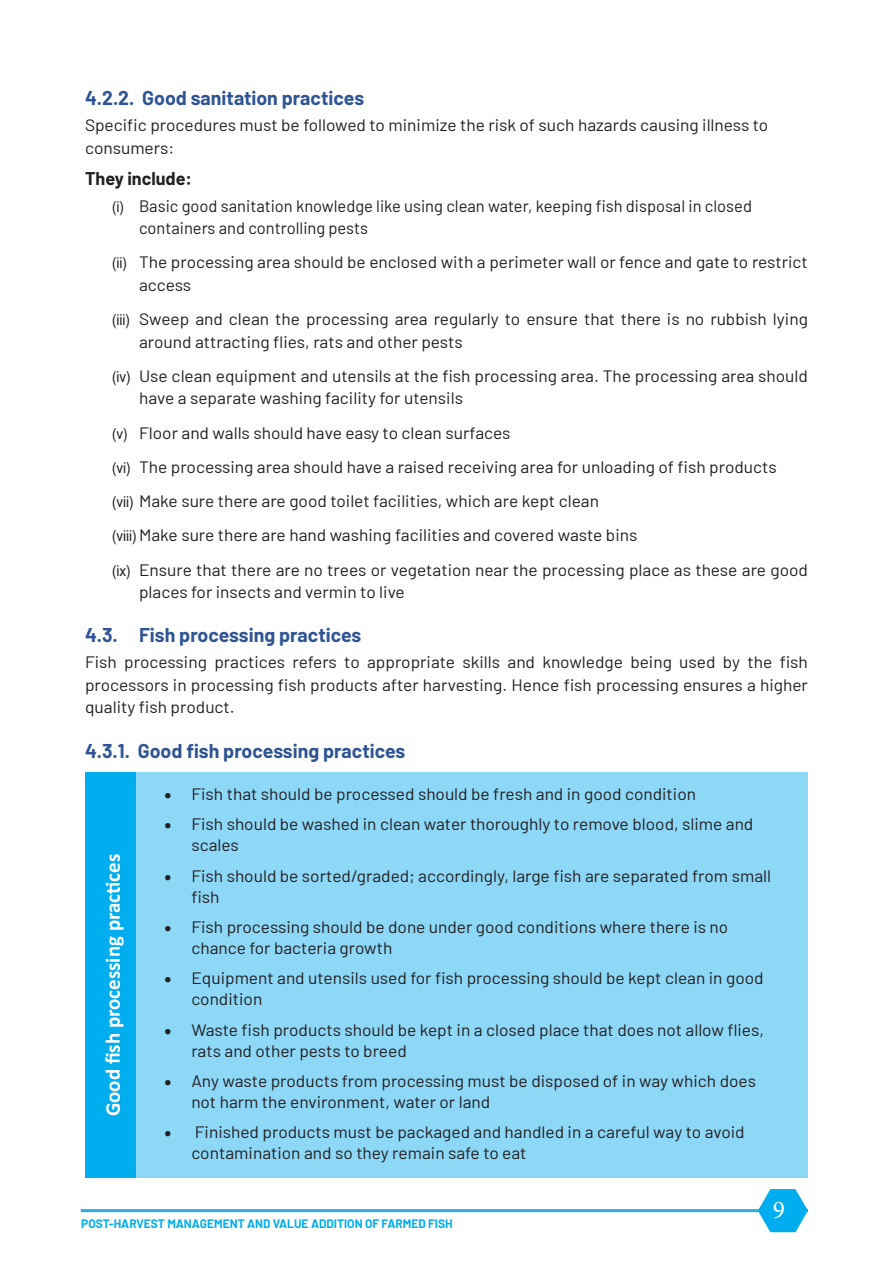
<style>
.page{position:relative;width:893px;height:1263px;background:#fff}
.page>*{position:absolute;margin:0;border:0;box-sizing:border-box;transform-origin:0 0}
.t1{font:25.5px "Minion Pro";color:#fff}
.Heading_1{font:700 21px "Calibri";color:#fff}
.Heading_1-2{font:700 19.5px "Barlow";color:#2f5496}
.t2{font:700 18px "Barlow";color:#231f20}
.Normal__Web{font:16.5px/22.5px "Barlow";color:#231f20;scale:1.05 1}
.Normal__Web-2{font:16.5px/22.5px "Barlow";color:#231f20}
.t3{font:700 12px "Barlow";color:#00aeef}
.s1{font-family:"Microsoft Sans Serif";font-size:15px}
</style>
<div class="page">
<hr style="left:81px;top:1209px;width:727px;height:3px;background:#29abe2">
<svg style="left:758px;top:1189px;width:50px;height:43px"></svg>
<div style="left:136px;top:772px;width:672px;height:406px;background:#8dd7f7"></div>
<div style="left:85px;top:772px;width:51px;height:406px;background:#00aeef"></div>
<p class="Heading_1-2" style="left:85px;top:83px;width:281px">4.2.2. Good sanitation practices</p>
<p class="Normal__Web" style="left:85px;top:113px;width:652px">Specific procedures must be followed to minimize the risk of such hazards causing illness to consumers:</p>
<p class="t2" style="left:85px;top:165px;width:109px">They include:</p>
<p class="Normal__Web-2" style="left:139px;top:193px;width:614px;text-indent:-27px"><span class="s1">(i)</span> Basic good sanitation knowledge like using clean water, keeping fish disposal in closed containers and controlling pests</p>
<p class="Normal__Web" style="left:139px;top:250px;width:638px;text-indent:-27px"><span class="s1">(ii)</span> The processing area should be enclosed with a perimeter wall or fence and gate to restrict access</p>
<p class="Normal__Web" style="left:139px;top:307px;width:638px;text-indent:-27px"><span class="s1">(iii)</span> Sweep and clean the processing area regularly to ensure that there is no rubbish lying around attracting flies, rats and other pests</p>
<p class="Normal__Web" style="left:139px;top:363px;width:638px;text-indent:-27px"><span class="s1">(iv)</span> Use clean equipment and utensils at the fish processing area. The processing area should have a separate washing facility for utensils</p>
<p class="Normal__Web" style="left:112px;top:420px;width:381px"><span class="s1">(v)</span> Floor and walls should have easy to clean surfaces</p>
<p class="Normal__Web" style="left:112px;top:454px;width:635px"><span class="s1">(vi)</span> The processing area should have a raised receiving area for unloading of fish products</p>
<p class="Normal__Web" style="left:112px;top:489px;width:465px"><span class="s1">(vii)</span> Make sure there are good toilet facilities, which are kept clean</p>
<p class="Normal__Web" style="left:112px;top:523px;width:502px"><span class="s1">(viii)</span> Make sure there are hand washing facilities and covered waste bins</p>
<p class="Normal__Web" style="left:139px;top:557px;width:639px;text-indent:-27px"><span class="s1">(ix)</span> Ensure that there are no trees or vegetation near the processing place as these are good places for insects and vermin to live</p>
<p class="Heading_1-2" style="left:85px;top:620px;width:278px">4.3. Fish processing practices</p>
<p class="Normal__Web" style="left:85px;top:650px;width:690px;text-align:justify">Fish processing practices refers to appropriate skills and knowledge being used by the fish processors in processing fish products after harvesting. Hence fish processing ensures a higher quality fish product.</p>
<p class="Heading_1-2" style="left:85px;top:737px;width:322px">4.3.1. Good fish processing practices</p>
<p class="Heading_1" style="left:98px;top:1116px;width:264px;rotate:-90deg">Good fish processing practices</p>
<p class="Normal__Web" style="left:164px;top:781px;width:508px">• Fish that should be processed should be fresh and in good condition</p>
<p class="Normal__Web" style="left:191px;top:812px;width:537px;line-height:21px;text-indent:-27px">• Fish should be washed in clean water thoroughly to remove blood, slime and scales</p>
<p class="Normal__Web" style="left:191px;top:864px;width:554px;line-height:21px;text-indent:-27px">• Fish should be sorted/graded; accordingly, large fish are separated from small fish</p>
<p class="Normal__Web" style="left:191px;top:915px;width:513px;line-height:21px;text-indent:-27px">• Fish processing should be done under good conditions where there is no chance for bacteria growth</p>
<p class="Normal__Web" style="left:191px;top:966px;width:547px;line-height:21px;text-indent:-27px">• Equipment and utensils used for fish processing should be kept clean in good condition</p>
<p class="Normal__Web" style="left:191px;top:1018px;width:547px;line-height:21px;text-indent:-27px">• Waste fish products should be kept in a closed place that does not allow flies, rats and other pests to breed</p>
<p class="Normal__Web" style="left:191px;top:1069px;width:539px;line-height:21px;text-indent:-27px">• Any waste products from processing must be disposed of in way which does not harm the environment, water or land</p>
<p class="Normal__Web" style="left:191px;top:1120px;width:528px;line-height:21px;text-indent:-27px">• Finished products must be packaged and handled in a careful way to avoid contamination and so they remain safe to eat</p>
<p class="t3" style="left:81px;top:1215px;width:373px">POST-HARVEST MANAGEMENT AND VALUE ADDITION OF FARMED FISH</p>
<h1 class="t1" style="left:773px;top:1193px;width:14px">9</h1>
</div>
